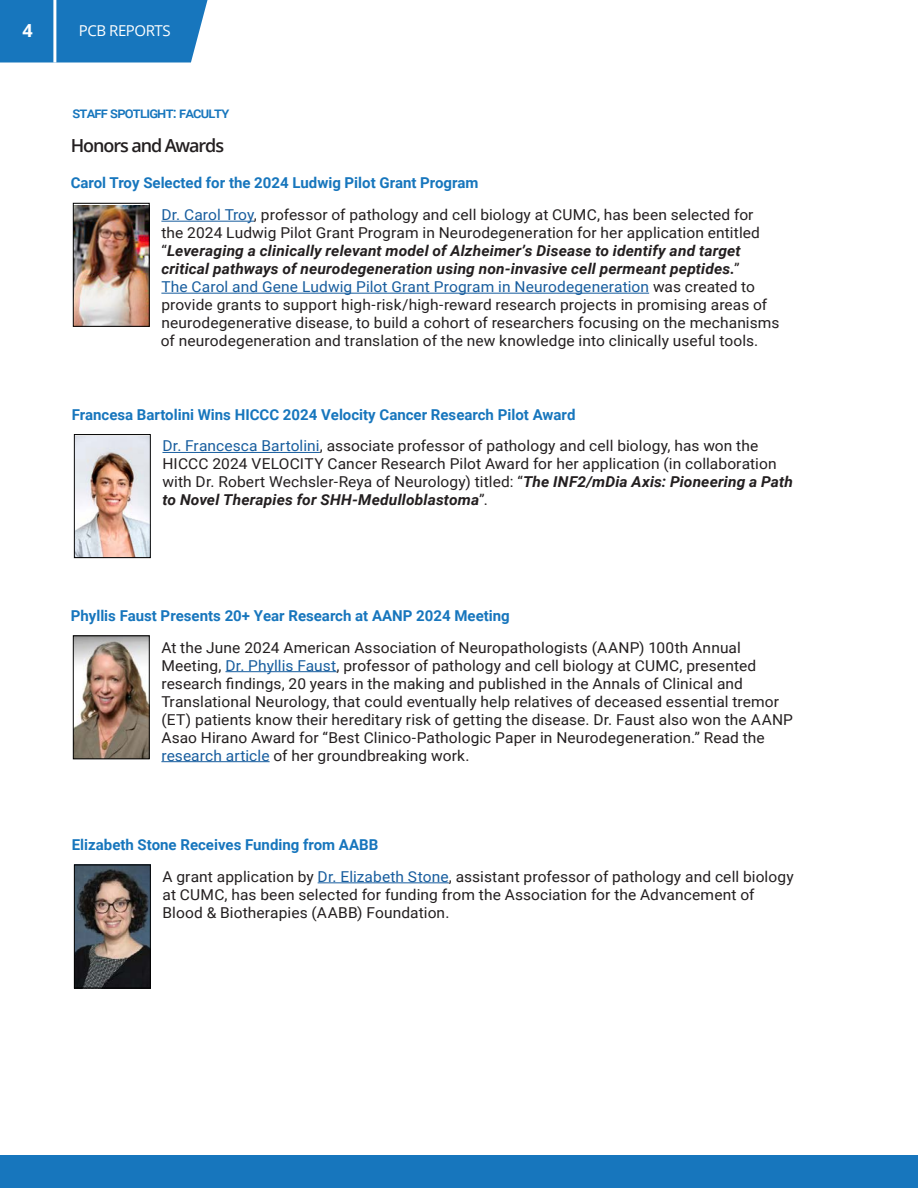
<style>
.page{position:relative;width:918px;height:1188px;background:#fff}
.page>*{position:absolute;margin:0;border:0;box-sizing:border-box;transform-origin:0 0}
.Main_Title{font:600 18px "Open Sans";letter-spacing:-.06em;color:#231f20}
.t1{font:700 18px "Open Sans";color:#fff}
.t2{font:15px/18px "Roboto";letter-spacing:.005em;color:#231f20}
.Intro_to_paragraph{font:700 15px "Roboto";color:#1776bd}
.Title_Place_Here{font:500 15px "Roboto";letter-spacing:-.05em;color:#1776bd}
.t3{font:15px "Open Sans";letter-spacing:-.03em;color:#fff}
.s1{color:#175d9e}
.s2{font-weight:700;font-style:italic}
</style>
<div class="page">
<div style="left:0;top:0;width:208px;height:63px;background:#1776bd"></div>
<hr style="left:53px;top:0;width:3px;height:63px;background:#fff">
<img style="left:75px;top:205px;width:73px;height:120px">
<div style="left:73px;top:203px;width:77px;height:124px;border:1px solid #000"></div>
<hr style="left:161px;top:221px;width:93px;height:1px;background:#175d9e">
<hr style="left:161px;top:293px;width:488px;height:1px;background:#175d9e">
<div style="left:0;top:1156px;width:917px;height:32px;background:#1776bd"></div>
<img style="left:76px;top:437px;width:73px;height:119px">
<div style="left:74px;top:434px;width:77px;height:124px;border:1px solid #000"></div>
<hr style="left:162px;top:452px;width:158px;height:1px;background:#175d9e">
<img style="left:75px;top:637px;width:73px;height:120px">
<div style="left:73px;top:635px;width:77px;height:124px;border:1px solid #000"></div>
<hr style="left:225px;top:671px;width:112px;height:1px;background:#175d9e">
<hr style="left:161px;top:761px;width:109px;height:1px;background:#175d9e">
<img style="left:76px;top:867px;width:73px;height:119px">
<div style="left:74px;top:865px;width:77px;height:123px;border:1px solid #000"></div>
<hr style="left:318px;top:882px;width:131px;height:1px;background:#175d9e">
<p class="t1" style="left:22px;top:18px;width:12px">4</p>
<p class="t3" style="left:79px;top:20px;width:93px">PCB REPORTS</p>
<p class="Title_Place_Here" style="left:72px;top:102px;width:158px">STAFF SPOTLIGHT: FACULTY</p>
<p class="Main_Title" style="left:71px;top:133px;width:155px">Honors and Awards</p>
<p class="Intro_to_paragraph" style="left:71px;top:172px;width:409px">Carol Troy Selected for the 2024 Ludwig Pilot Grant Program</p>
<p class="t2" style="left:161px;top:205px;width:620px"><span class="s1">Dr. Carol Troy</span>, professor of pathology and cell biology at CUMC, has been selected for<br>the 2024 Ludwig Pilot Grant Program in Neurodegeneration for her application entitled “<span class="s2">Leveraging a clinically relevant model of Alzheimer’s Disease to identify and target critical pathways of neurodegeneration using non-invasive cell permeant peptides.</span>”<br><span class="s1">The Carol and Gene Ludwig Pilot Grant Program in Neurodegeneration</span> was created to provide grants to support high-risk/high-reward research projects in promising areas of neurodegenerative disease, to build a cohort of researchers focusing on the mechanisms of neurodegeneration and translation of the new knowledge into clinically useful tools.</p>
<p class="Intro_to_paragraph" style="left:72px;top:404px;width:505px">Francesa Bartolini Wins HICCC 2024 Velocity Cancer Research Pilot Award</p>
<p class="t2" style="left:162px;top:436px;width:632px"><span class="s1">Dr. Francesca Bartolini</span>, associate professor of pathology and cell biology, has won the HICCC 2024 VELOCITY Cancer Research Pilot Award for her application (in collaboration with Dr. Robert Wechsler-Reya of Neurology) titled: “<span class="s2">The INF2/mDia Axis: Pioneering a Path to Novel Therapies for SHH-Medulloblastoma</span>”.</p>
<p class="Intro_to_paragraph" style="left:71px;top:605px;width:441px">Phyllis Faust Presents 20+ Year Research at AANP 2024 Meeting</p>
<p class="t2" style="left:161px;top:638px;width:633px">At the June 2024 American Association of Neuropathologists (AANP) 100th Annual Meeting, <span class="s1">Dr. Phyllis Faust</span>, professor of pathology and cell biology at CUMC, presented research findings, 20 years in the making and published in the Annals of Clinical and Translational Neurology, that could eventually help relatives of deceased essential tremor (ET) patients know their hereditary risk of getting the disease. Dr. Faust also won the AANP Asao Hirano Award for “Best Clinico-Pathologic Paper in Neurodegeneration.” Read the <span class="s1">research article</span> of her groundbreaking work.</p>
<p class="Intro_to_paragraph" style="left:72px;top:834px;width:308px">Elizabeth Stone Receives Funding from AABB</p>
<p class="t2" style="left:162px;top:867px;width:633px">A grant application by <span class="s1">Dr. Elizabeth Stone</span>, assistant professor of pathology and cell biology at CUMC, has been selected for funding from the Association for the Advancement of<br>Blood &amp; Biotherapies (AABB) Foundation.</p>
</div>
